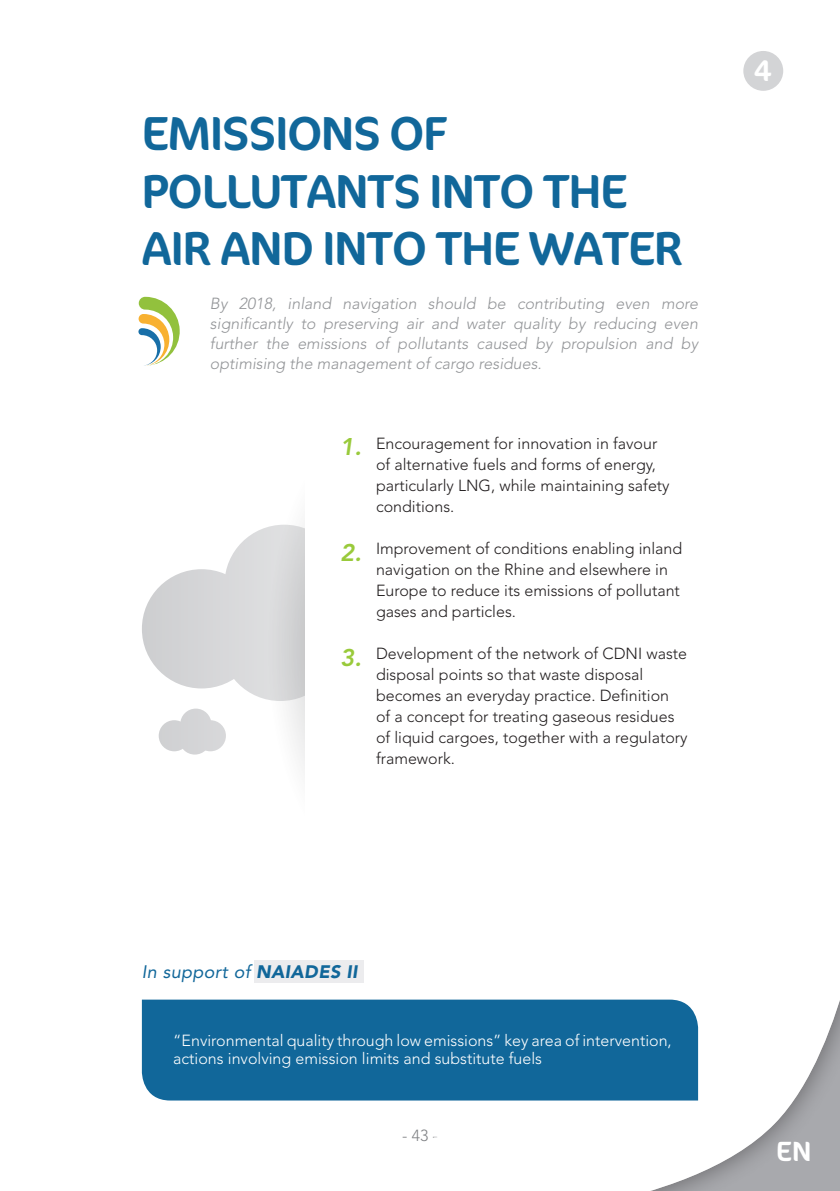
<style>
.page{position:relative;width:840px;height:1191px;background:#fff}
.page>*{position:absolute;margin:0;border:0;box-sizing:border-box;transform-origin:0 0}
.t1{font:48px/57.6px "Cocon";letter-spacing:-.02em;color:#11679a}
.t2{font:30.2px "Cocon";color:#fff}
.t3{font:28px "Cocon";color:#fff}
.t4{font:italic 800 24px "Avenir LT Std";color:#99ca3b}
.t5{font:italic 18px "Avenir LT Std";letter-spacing:.02em;color:#11679a}
.t6{font:300 16px/21px "Avenir LT Std";color:#231f20}
.t7{font:italic 300 16px/20px "Avenir LT Std";color:#939598;text-align:justify}
.t8{font:300 16px/18px "Avenir LT Std";color:#fff}
.t9{font:300 16px "Avenir LT Std";color:#808285}
.s1{font-weight:900}
.s2{color:#fff}
</style>
<div class="page">
<div style="left:224px;top:524px;width:120px;height:120px;background:#dcdcde;border-radius:50%"></div>
<div style="left:220px;top:582px;width:120px;height:119px;background:#dcddde;border-radius:50%"></div>
<div style="left:142px;top:569px;width:119px;height:119px;background:#d5d5d7;border-radius:50%"></div>
<div style="left:195px;top:720px;width:31px;height:31px;background:#d7d7d9;border-radius:50%"></div>
<div style="left:180px;top:708px;width:31px;height:31px;background:#d4d5d7;border-radius:50%"></div>
<div style="left:179px;top:723px;width:31px;height:31px;background:#d4d4d6;border-radius:50%"></div>
<div style="left:159px;top:720px;width:31px;height:31px;background:#d1d2d4;border-radius:50%"></div>
<div style="left:142px;top:999px;width:329px;height:101px;background:#11679a"></div>
<svg style="left:138px;top:297px;width:42px;height:68px"></svg>
<svg style="left:263px;top:427px;width:190px;height:440px"></svg>
<div style="left:305px;top:408px;width:175px;height:478px;background:#fff"></div>
<div style="left:254px;top:960px;width:109px;height:22px;background:#ececee"></div>
<div style="left:471px;top:864px;width:368px;height:327px;background:#231f20;opacity:.5"></div>
<div style="left:743px;top:51px;width:39px;height:40px;background:#d3d4d6;border-radius:50%"></div>
<h1 class="t1" style="left:142px;top:106px;width:542px">EMISSIONS OF<br>POLLUTANTS INTO TH E<br>AI R AND INTO TH E WATER</h1>
<p class="t7" style="left:210px;top:294px;width:489px">By 2018, inland navigation should be contributing even more significantly to preserving air and water quality by reducing even further the emissions of pollutants caused by propulsion and by optimising the management of cargo residues.</p>
<h3 class="t4" style="left:340px;top:432px;width:23px">1.</h3>
<h3 class="t4" style="left:340px;top:538px;width:23px">2.</h3>
<h3 class="t4" style="left:340px;top:643px;width:23px">3.</h3>
<p class="t6" style="left:376px;top:433px;width:295px">Encouragement for innovation in favour of alternative fuels and forms of energy, particularly LNG, while maintaining safety conditions.</p>
<p class="t6" style="left:376px;top:538px;width:307px">Improvement of conditions enabling inland navigation on the Rhine and elsewhere in Europe to reduce its emissions of pollutant gases and particles.</p>
<p class="t6" style="left:376px;top:643px;width:313px">Development of the network of CDNI waste disposal points so that waste disposal becomes an everyday practice. Definition<br>of a concept for treating gaseous residues of liquid cargoes, together with a regulatory framework.</p>
<h2 class="t2" style="left:753px;top:53px;width:19px">4</h2>
<p class="t5" style="left:142px;top:961px;width:217px">In support of <span class="s1">NAIADES II</span></p>
<p class="t8" style="left:173px;top:1031px;width:499px">“Environmental quality through low emissions” key area of intervention, actions involving emission limits and substitute fuels</p>
<p class="t9" style="left:402px;top:1125px;width:61px">- 43 <span class="s2">- 5 -</span></p>
<h3 class="t3" style="left:775px;top:1135px;width:37px">EN</h3>
</div>
